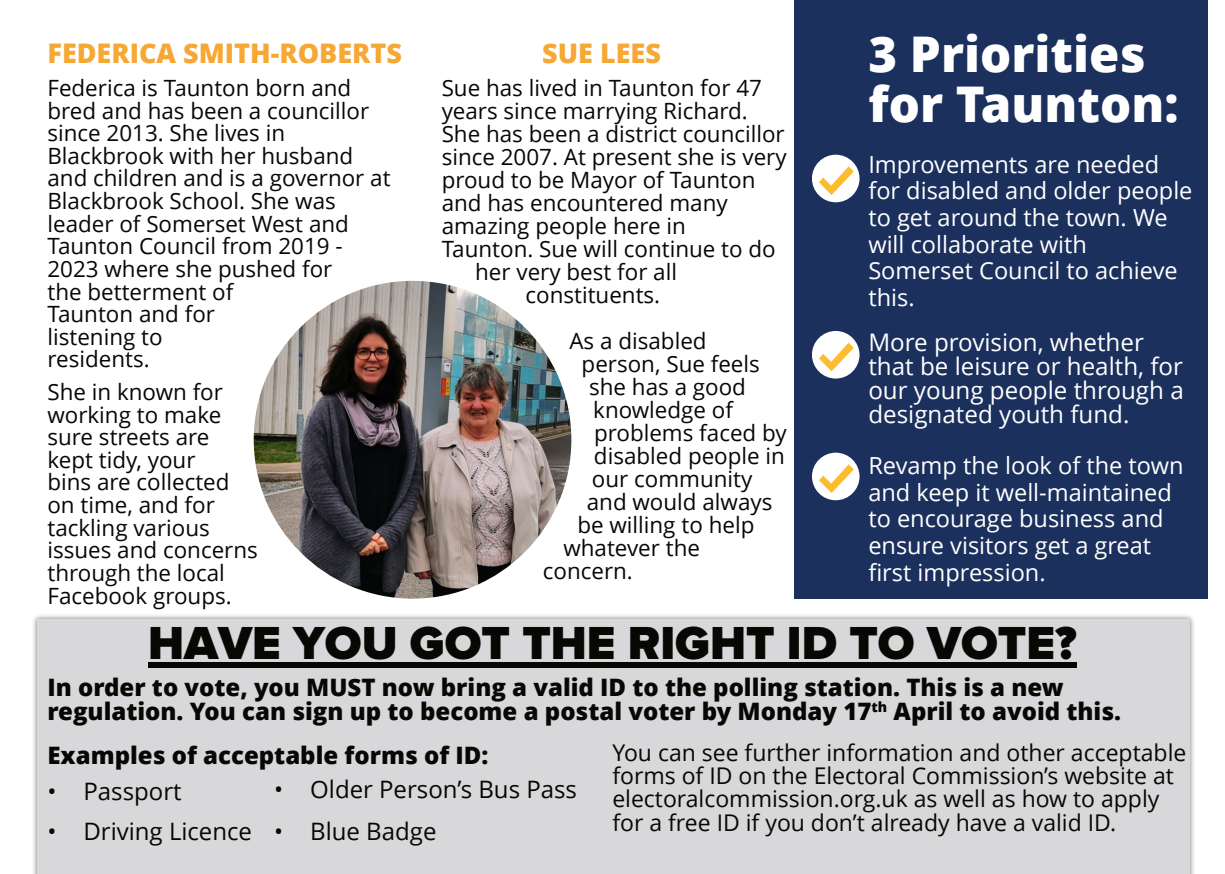
<style>
.page{position:relative;width:1225px;height:874px;background:#fff}
.page>*{position:absolute;margin:0;border:0;box-sizing:border-box;transform-origin:0 0}
.t1{font:800 49.2px/49.2px "Open Sans";color:#fff}
.t2{font:900 48px "FONTSPRINGDEMO Proxima Nova";color:#080704}
.t3{font:800 27px "Open Sans";color:#f6a734}
.t4{font:24.2px/24.2px "Open Sans";color:#fff}
.t5{font:800 24px/24px "Open Sans";color:#080704}
.t6{font:24px "Open Sans";color:#080704}
.t7{font:23.6px/26.6px "Open Sans";color:#fff}
.t8{font:23px/23.2px "Open Sans";color:#080704}
.t9{font:22.4px/22.6px "Open Sans";color:#080704}
</style>
<div class="page">
<img style="left:254px;top:281px;width:317px;height:317px;border-radius:50%">
<div style="left:794px;top:0;width:414px;height:598px;background:#1b305d"></div>
<div style="left:812px;top:155px;width:47px;height:47px;background:#fff;border-radius:50%"></div>
<svg style="left:819px;top:166px;width:35px;height:29px"></svg>
<div style="left:812px;top:331px;width:47px;height:47px;background:#fff;border-radius:50%"></div>
<svg style="left:819px;top:342px;width:35px;height:29px"></svg>
<div style="left:812px;top:452px;width:47px;height:48px;background:#fff;border-radius:50%"></div>
<svg style="left:819px;top:464px;width:35px;height:29px"></svg>
<img style="left:33px;top:615px;width:1161px;height:259px">
<div style="left:37px;top:619px;width:1153px;height:255px;background:#d8d8da"></div>
<div style="left:148px;top:662px;width:929px;height:5px;background:#080704"></div>
<h1 class="t1" style="left:868px;top:35px;width:312px">3 Priorities for Taunton:</h1>
<p class="t7" style="left:868px;top:153px;width:326px">Improvements are needed for disabled and older people to get around the town. We will collaborate with<br>Somerset Council to achieve this.</p>
<p class="t4" style="left:868px;top:332px;width:317px">More provision, whether that be leisure or health, for our young people through a designated youth fund.</p>
<p class="t7" style="left:868px;top:454px;width:317px">Revamp the look of the town and keep it well-maintained to encourage business and ensure visitors get a great first impression.</p>
<h2 class="t2" style="left:148px;top:621px;width:930px">HAVE YOU GOT THE RIGHT ID TO VOTE?</h2>
<p class="t5" style="left:47px;top:677px;width:1075px">In order to vote, you MUST now bring a valid ID to the polling station. This is a new regulation. You can sign up to become a postal voter by Monday 17<sup>th</sup> April to avoid this.</p>
<p class="t5" style="left:47px;top:745px;width:442px">Examples of acceptable forms of ID:</p>
<p class="t6" style="left:47px;top:781px;width:136px">• Passport</p>
<p class="t6" style="left:47px;top:821px;width:206px">• Driving Licence</p>
<p class="t3" style="left:47px;top:43px;width:356px">FEDERICA SMITH-ROBERTS</p>
<p class="t3" style="left:542px;top:43px;width:120px">SUE LEES</p>
<p class="t9" style="left:47px;top:79px;width:345px">Federica is Taunton born and bred and has been a councillor since 2013. She lives in<br>Blackbrook with her husband and children and is a governor at<br>Blackbrook School. She was leader of Somerset West and<br>Taunton Council from 2019 -<br>2023 where she pushed for<br>the betterment of<br>Taunton and for<br>listening to<br>residents.</p>
<p class="t9" style="left:47px;top:383px;width:212px">She in known for working to make sure streets are kept tidy, your<br>bins are collected on time, and for tackling various issues and concerns through the local<br>Facebook groups.</p>
<p class="t9" style="left:442px;top:79px;width:322px">Sue has lived in Taunton for 47</p>
<p class="t9" style="left:442px;top:102px;width:308px">years since marrying Richard.</p>
<p class="t9" style="left:442px;top:125px;width:345px">She has been a district councillor</p>
<p class="t9" style="left:442px;top:148px;width:347px">since 2007. At present she is very</p>
<p class="t9" style="left:442px;top:171px;width:315px">proud to be Mayor of Taunton</p>
<p class="t9" style="left:442px;top:194px;width:288px">and has encountered many</p>
<p class="t9" style="left:442px;top:217px;width:246px">amazing people here in</p>
<p class="t9" style="left:442px;top:240px;width:336px">Taunton. Sue will continue to do</p>
<p class="t9" style="left:475px;top:263px;width:203px">her very best for all</p>
<p class="t9" style="left:525px;top:286px;width:136px">constituents.</p>
<p class="t9" style="left:569px;top:332px;width:139px">As a disabled</p>
<p class="t9" style="left:582px;top:355px;width:180px">person, Sue feels</p>
<p class="t9" style="left:589px;top:378px;width:158px">she has a good</p>
<p class="t9" style="left:593px;top:401px;width:141px">knowledge of</p>
<p class="t9" style="left:594px;top:424px;width:194px">problems faced by</p>
<p class="t9" style="left:594px;top:447px;width:193px">disabled people in</p>
<p class="t9" style="left:592px;top:470px;width:162px">our community</p>
<p class="t9" style="left:587px;top:493px;width:187px">and would always</p>
<p class="t9" style="left:577px;top:516px;width:179px">be willing to help</p>
<p class="t9" style="left:563px;top:539px;width:138px">whatever the</p>
<p class="t9" style="left:543px;top:562px;width:92px">concern.</p>
<p class="t8" style="left:612px;top:743px;width:576px">You can see further information and other acceptable forms of ID on the Electoral Commission’s website at electoralcommission.org.uk as well as how to apply for a free ID if you don’t already have a valid ID.</p>
<p class="t6" style="left:274px;top:779px;width:304px">• Older Person’s Bus Pass</p>
<p class="t6" style="left:274px;top:821px;width:164px">• Blue Badge</p>
</div>
